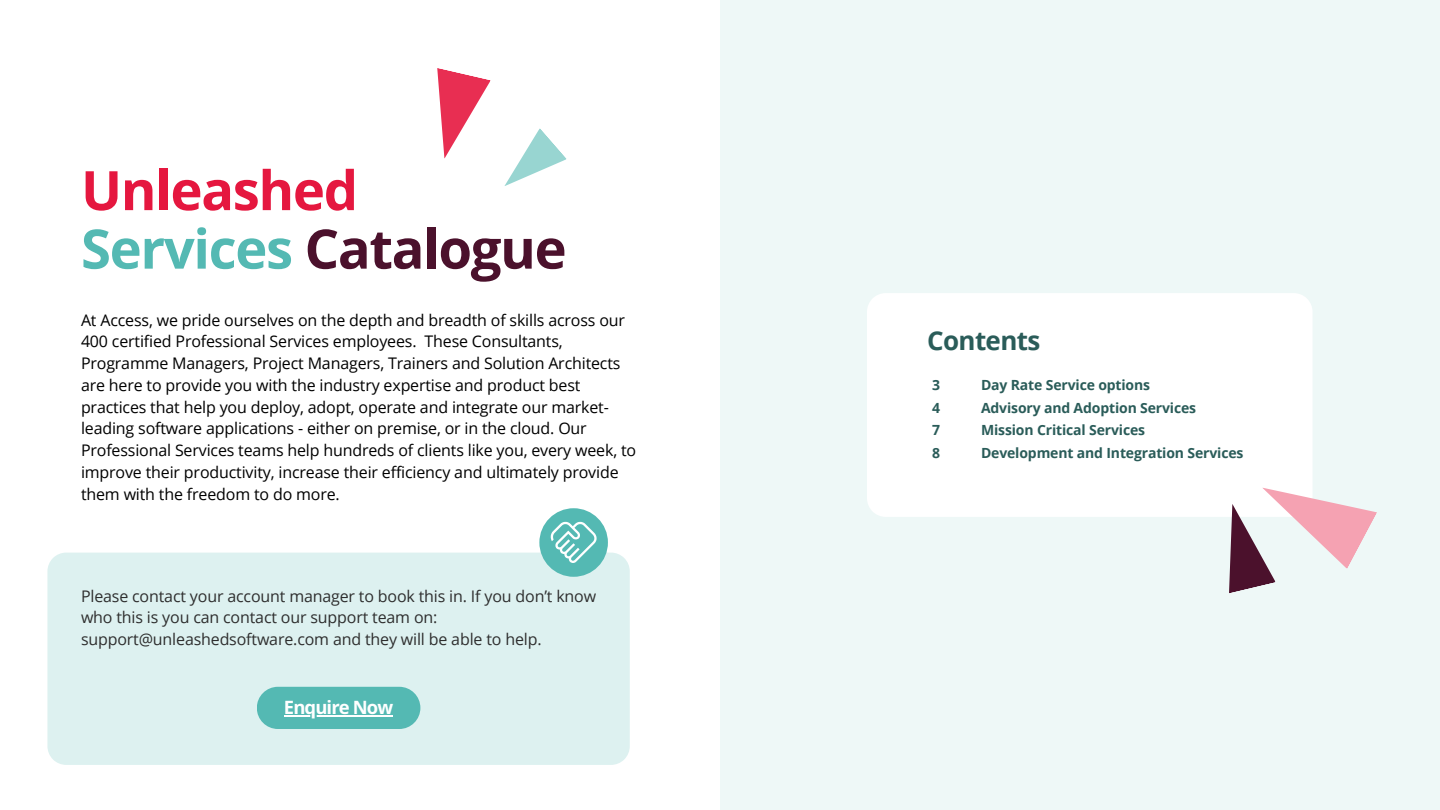
<style>
.page{position:relative;width:1440px;height:810px;background:#fff}
.page>*{position:absolute;margin:0;border:0;box-sizing:border-box;transform-origin:0 0}
.t1{font:700 54.4px/58.5px "Open Sans";letter-spacing:-.025em;color:#e5173f}
.t2{font:700 26px "Open Sans";letter-spacing:-.025em;color:#2a5c59}
.t3{font:700 18.5px "Open Sans Hebrew";letter-spacing:-.05em;color:#fff}
.t4{font:16px/21.8px "Open Sans";letter-spacing:-.01em;color:#000}
.t5{font:16px/21.8px "Open Sans";letter-spacing:-.01em;color:#2e2e2e}
.t6{font:700 14px "Open Sans";letter-spacing:-.01em;color:#2a5c59}
.s1{color:#54b9b3}
.s2{color:#4b112c}
</style>
<div class="page">
<div style="left:720px;top:0;width:720px;height:810px;background:#eef8f7"></div>
<div style="left:47px;top:553px;width:583px;height:212px;background:#ddf1f0"></div>
<div style="left:867px;top:293px;width:445px;height:224px;background:#fff"></div>
<div style="left:539px;top:508px;width:69px;height:69px;background:#54b9b3;border-radius:50%"></div>
<svg style="left:551px;top:522px;width:46px;height:41px"></svg>
<svg style="left:437px;top:68px;width:54px;height:91px"></svg>
<svg style="left:504px;top:128px;width:63px;height:58px"></svg>
<svg style="left:1229px;top:488px;width:148px;height:105px"></svg>
<div style="left:257px;top:687px;width:163px;height:42px;background:#54b9b3;border-radius:21px"></div>
<hr style="left:284px;top:715px;width:108px;height:2px;background:#fff">
<h1 class="t1" style="left:81px;top:160px;width:487px">Unleashed<br><span class="s1">Services</span> <span class="s2">Catalogue</span></h1>
<h4 class="t4" style="left:81px;top:308px;width:557px">At Access, we pride ourselves on the depth and breadth of skills across our 400 certified Professional Services employees. These Consultants, Programme Managers, Project Managers, Trainers and Solution Architects are here to provide you with the industry expertise and product best practices that help you deploy, adopt, operate and integrate our market&shy;leading software applications - either on premise, or in the cloud. Our Professional Services teams help hundreds of clients like you, every week, to improve their productivity, increase their efficiency and ultimately provide them with the freedom to do more.</h4>
<p class="t5" style="left:81px;top:585px;width:517px">Please contact your account manager to book this in. If you don’t know who this is you can contact our support team on: support@unleashedsoftware.com and they will be able to help.</p>
<p class="t3" style="left:284px;top:694px;width:111px">Enquire Now</p>
<h4 class="t2" style="left:927px;top:322px;width:115px">Contents</h4>
<h3 class="t6" style="left:981px;top:375px;width:171px">Day Rate Service options</h3>
<h2 class="t6" style="left:981px;top:398px;width:217px">Advisory and Adoption Services</h2>
<p class="t6" style="left:981px;top:420px;width:166px">Mission Critical Services</p>
<p class="t6" style="left:981px;top:443px;width:264px">Development and Integration Services</p>
<p class="t6" style="left:932px;top:375px;width:9px">3</p>
<p class="t6" style="left:932px;top:398px;width:9px">4</p>
<p class="t6" style="left:932px;top:420px;width:9px">7</p>
<p class="t6" style="left:932px;top:443px;width:9px">8</p>
</div>
